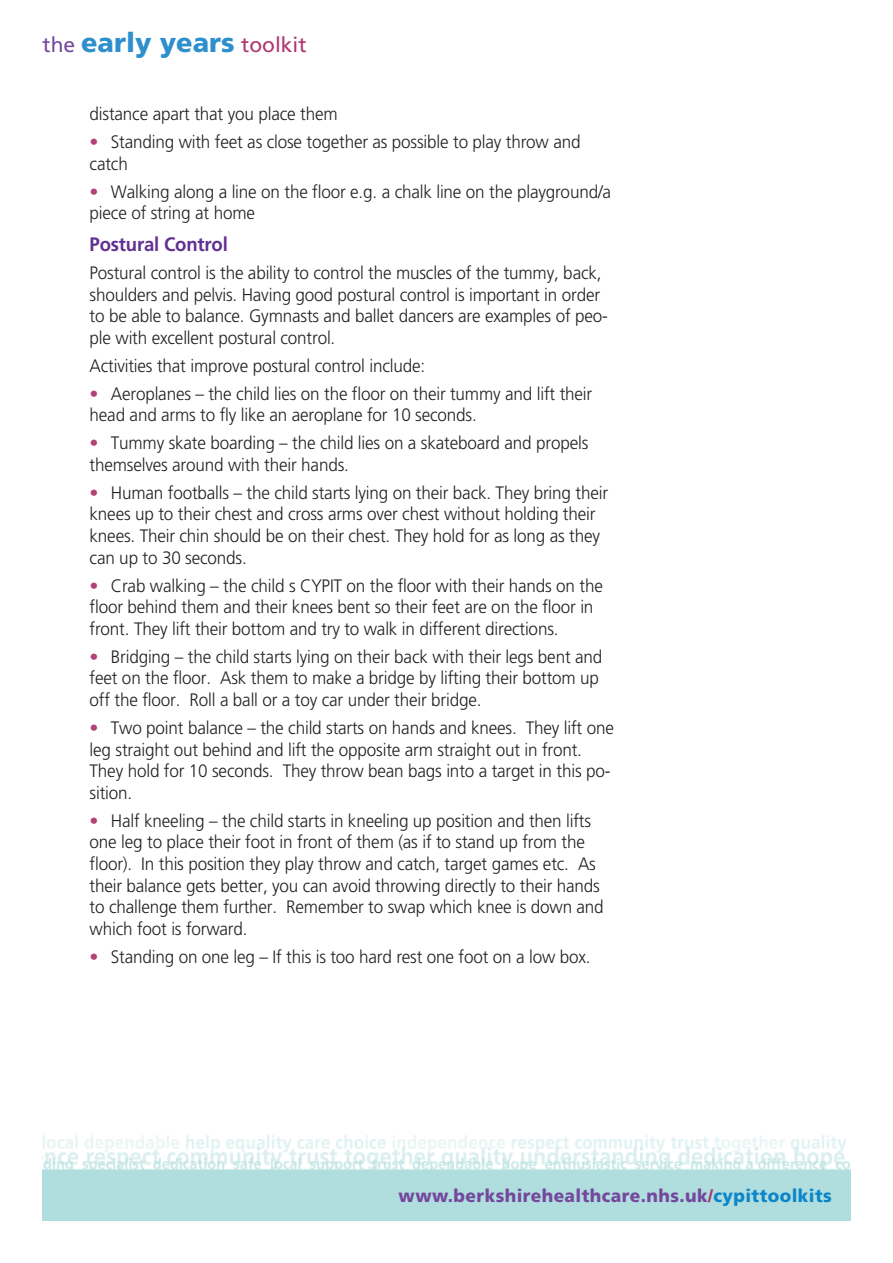
<style>
.page{position:relative;width:893px;height:1263px;background:#fff}
.page>*{position:absolute;margin:0;border:0;box-sizing:border-box;transform-origin:0 0}
.t1{font:900 27px "Frutiger LT";color:#2e8fce}
.t2{font:700 19.5px "Frutiger";letter-spacing:-.01em;color:#622f92;scale:.95 1}
.t3{font:300 18px/21.6px "Frutiger LT";letter-spacing:-.01em;color:#231f20;scale:.95 1}
.t4{font:900 18px "Frutiger LT";letter-spacing:.025em;color:#74499d;scale:.96 1}
.s1{font-weight:400;font-size:21px;color:#74499d}
.s2{font-weight:400;font-size:21px;color:#ad366f}
.s3{color:#b14376}
.s4{color:#ad366f}
.s5{color:#0c86c9}
</style>
<div class="page">
<img style="left:43px;top:1135px;width:807px;height:86px">
<h1 class="t1" style="left:43px;top:26px;width:266px"><span class="s1">the</span> early years <span class="s2">toolkit</span></h1>
<p class="t3" style="left:90px;top:103px;width:263px">distance apart that you place them</p>
<p class="t3" style="left:90px;top:131px;width:518px"><span class="s3">•</span> Standing with feet as close together as possible to play throw and catch</p>
<p class="t3" style="left:90px;top:181px;width:550px"><span class="s3">•</span> Walking along a line on the floor e.g. a chalk line on the playground/a piece of string at home</p>
<p class="t2" style="left:90px;top:233px;width:147px">Postural Control</p>
<p class="t3" style="left:90px;top:262px;width:547px">Postural control is the ability to control the muscles of the tummy, back, shoulders and pelvis. Having good postural control is important in order to be able to balance. Gymnasts and ballet dancers are examples of peo&shy;ple with excellent postural control.</p>
<p class="t3" style="left:90px;top:355px;width:355px">Activities that improve postural control include:</p>
<p class="t3" style="left:90px;top:383px;width:531px"><span class="s3">•</span> Aeroplanes – the child lies on the floor on their tummy and lift their head and arms to fly like an aeroplane for 10 seconds.</p>
<p class="t3" style="left:90px;top:432px;width:526px"><span class="s3">•</span> Tummy skate boarding – the child lies on a skateboard and propels themselves around with their hands.</p>
<p class="t3" style="left:90px;top:482px;width:547px"><span class="s3">•</span> Human footballs – the child starts lying on their back. They bring their knees up to their chest and cross arms over chest without holding their knees. Their chin should be on their chest. They hold for as long as they can up to 30 seconds.</p>
<p class="t3" style="left:90px;top:575px;width:542px"><span class="s3">•</span> Crab walking – the child s CYPIT on the floor with their hands on the floor behind them and their knees bent so their feet are on the floor in front. They lift their bottom and try to walk in different directions.</p>
<p class="t3" style="left:90px;top:646px;width:541px"><span class="s3">•</span> Bridging – the child starts lying on their back with their legs bent and feet on the floor. Ask them to make a bridge by lifting their bottom up off the floor. Roll a ball or a toy car under their bridge.</p>
<p class="t3" style="left:90px;top:717px;width:553px"><span class="s3">•</span> Two point balance – the child starts on hands and knees. They lift one leg straight out behind and lift the opposite arm straight out in front.<br>They hold for 10 seconds. They throw bean bags into a target in this po&shy;sition.</p>
<p class="t3" style="left:90px;top:810px;width:543px"><span class="s3">•</span> Half kneeling – the child starts in kneeling up position and then lifts one leg to place their foot in front of them (as if to stand up from the floor). In this position they play throw and catch, target games etc. As their balance gets better, you can avoid throwing directly to their hands to challenge them further. Remember to swap which knee is down and which foot is forward.</p>
<p class="t3" style="left:90px;top:946px;width:529px"><span class="s3">•</span> Standing on one leg – If this is too hard rest one foot on a low box.</p>
<p class="t4" style="left:399px;top:1184px;width:453px">www.berkshirehealthcare.nhs.uk<span class="s4">/</span><span class="s5">cypittoolkits</span></p>
</div>
